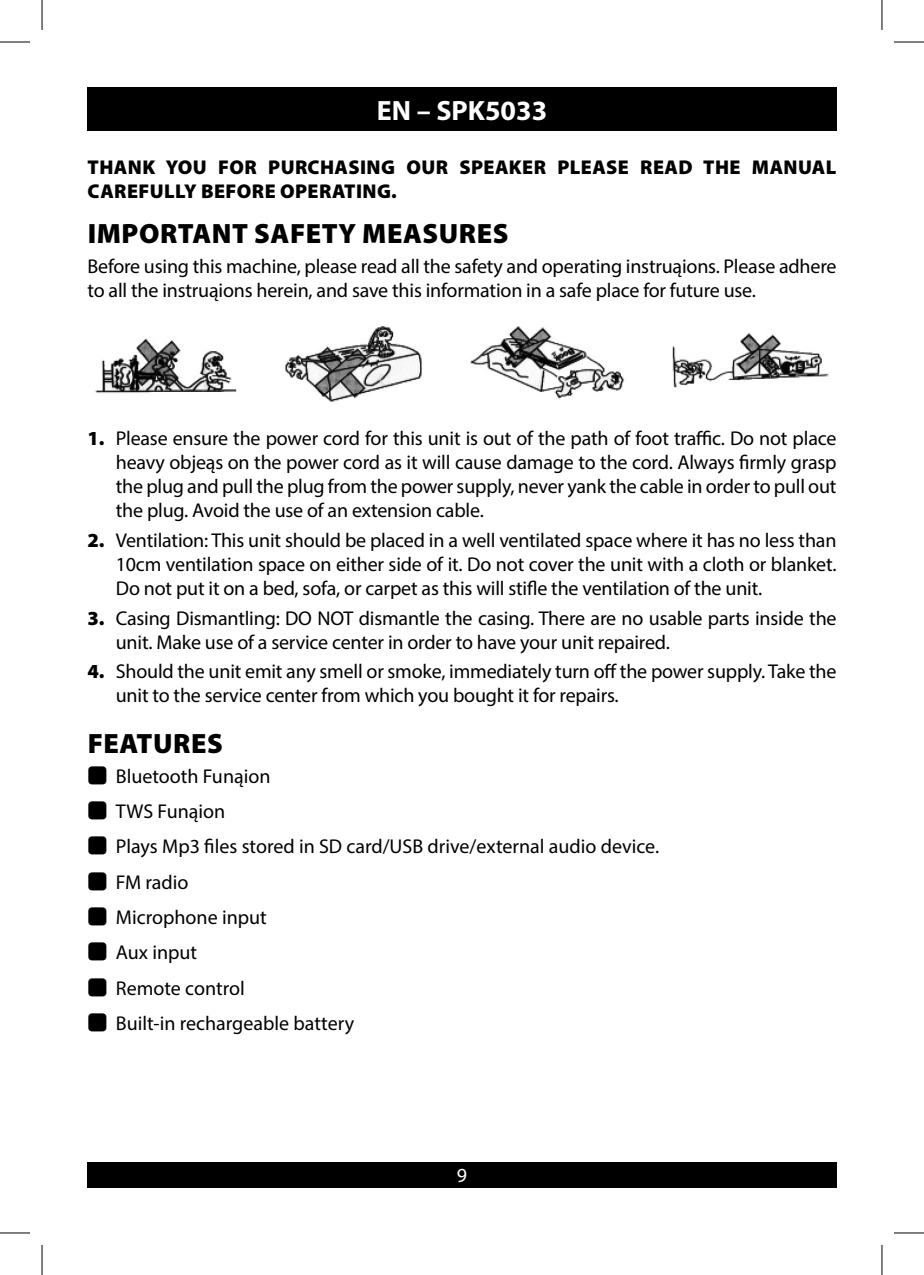
<style>
.page{position:relative;width:924px;height:1275px;background:#fff}
.page>*{position:absolute;margin:0;border:0;box-sizing:border-box;transform-origin:0 0}
.HEADING{font:900 28px "Myriad Pro";letter-spacing:.02em;color:#000}
.t1{font:700 28px "Myriad Pro";color:#fff}
.NUMEROWANE{font:20px/24px "Myriad Pro";letter-spacing:-.01em;color:#000}
.HEADING__SMALL{font:900 20px/24px "Myriad Pro";letter-spacing:.02em;color:#000}
.t2{font:20px "Myriad Pro";color:#fff}
.s1{font-weight:900}
.s2{font-family:"Koz Go Pr 6 N"}
</style>
<div class="page">
<div style="left:87px;top:87px;width:749px;height:44px;background:#000"></div>
<div style="left:87px;top:1162px;width:749px;height:25px;background:#000"></div>
<img style="left:95px;top:326px;width:734px;height:76px">
<hr style="left:0;top:42px;width:30px;height:1px;background:#000">
<hr style="left:893px;top:42px;width:30px;height:1px;background:#000">
<hr style="left:0;top:1232px;width:30px;height:1px;background:#000">
<hr style="left:893px;top:1232px;width:30px;height:1px;background:#000">
<hr style="left:42px;top:0;width:1px;height:30px;background:#000">
<hr style="left:42px;top:1245px;width:1px;height:30px;background:#000">
<hr style="left:881px;top:0;width:1px;height:30px;background:#000">
<hr style="left:881px;top:1245px;width:1px;height:30px;background:#000">
<h1 class="t1" style="left:376px;top:92px;width:172px">EN – SPK5033</h1>
<p class="HEADING__SMALL" style="left:88px;top:155px;width:749px">THANK YOU FOR PURCHASING OUR SPEAKER PLEASE READ THE MANUAL<br>CAREFULLY BEFORE OPERATING.</p>
<p class="HEADING" style="left:88px;top:215px;width:422px">IMPORTANT SAFETY MEASURES</p>
<p class="NUMEROWANE" style="left:87px;top:254px;width:750px">Before using this machine, please read all the safety and operating instruąions. Please adhere to all the instruąions herein, and save this information in a safe place for future use.</p>
<p class="NUMEROWANE" style="left:116px;top:426px;width:722px;text-align:justify;text-indent:-28px"><span class="s1">1.</span> Please ensure the power cord for this unit is out of the path of foot traffic. Do not place heavy objeąs on the power cord as it will cause damage to the cord. Always firmly grasp the plug and pull the plug from the power supply, never yank the cable in order to pull out the plug. Avoid the use of an extension cable.</p>
<p class="NUMEROWANE" style="left:116px;top:528px;width:722px;text-align:justify;text-indent:-28px"><span class="s1">2.</span> Ventilation: This unit should be placed in a well ventilated space where it has no less than 10cm ventilation space on either side of it. Do not cover the unit with a cloth or blanket.<br>Do not put it on a bed, sofa, or carpet as this will stifle the ventilation of the unit.</p>
<p class="NUMEROWANE" style="left:116px;top:605px;width:722px;text-indent:-28px"><span class="s1">3.</span> Casing Dismantling: DO NOT dismantle the casing. There are no usable parts inside the unit. Make use of a service center in order to have your unit repaired.</p>
<p class="NUMEROWANE" style="left:116px;top:659px;width:721px;text-indent:-28px"><span class="s1">4.</span> Should the unit emit any smell or smoke, immediately turn off the power supply. Take the unit to the service center from which you bought it for repairs.</p>
<p class="HEADING" style="left:88px;top:725px;width:137px">FEATURES</p>
<p class="NUMEROWANE" style="left:87px;top:763px;width:184px"><span class="s2">⹅</span> Bluetooth Funąion</p>
<p class="NUMEROWANE" style="left:87px;top:799px;width:139px"><span class="s2">⹅</span> TWS Funąion</p>
<p class="NUMEROWANE" style="left:87px;top:834px;width:573px"><span class="s2">⹅</span> Plays Mp3 files stored in SD card/USB drive/external audio device.</p>
<p class="NUMEROWANE" style="left:87px;top:869px;width:103px"><span class="s2">⹅</span> FM radio</p>
<p class="NUMEROWANE" style="left:87px;top:905px;width:181px"><span class="s2">⹅</span> Microphone input</p>
<p class="NUMEROWANE" style="left:87px;top:940px;width:111px"><span class="s2">⹅</span> Aux input</p>
<p class="NUMEROWANE" style="left:87px;top:975px;width:159px"><span class="s2">⹅</span> Remote control</p>
<p class="NUMEROWANE" style="left:87px;top:1011px;width:268px"><span class="s2">⹅</span> Built-in rechargeable battery</p>
<p class="t2" style="left:456px;top:1163px;width:12px">9</p>
</div>
